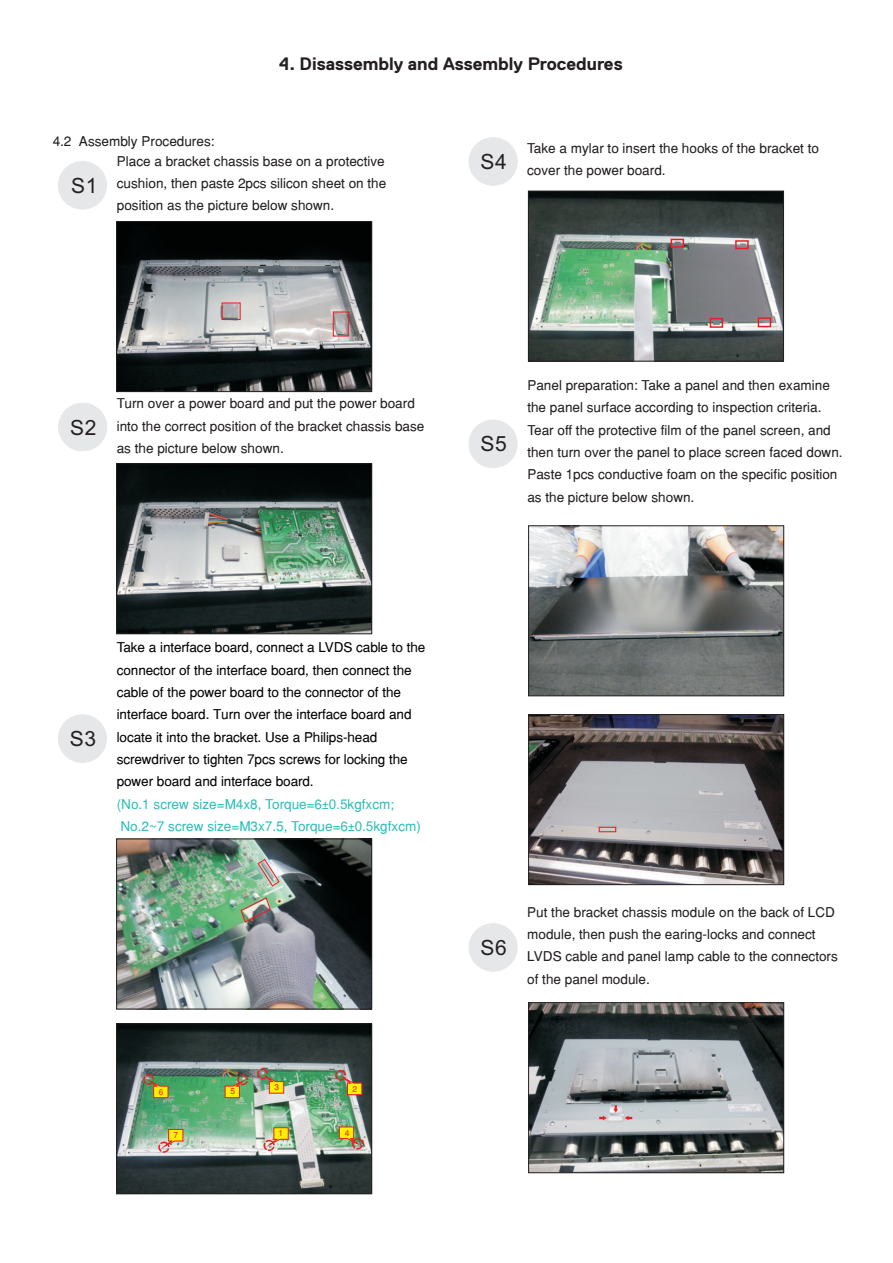
<style>
.page{position:relative;width:893px;height:1263px;background:#fff}
.page>*{position:absolute;margin:0;border:0;box-sizing:border-box;transform-origin:0 0}
.t1{font:21px "Arial";letter-spacing:.03em;color:#231f20}
.t2{font:700 18px "Dell Replica";color:#231f20}
.t3{font:13.5px/22.4px "Helvetica";color:#231f20}
.t4{font:13.5px/22.4px "Helvetica";letter-spacing:-.01em;color:#010202}
.t5{font:8.25px "Helvetica";color:#ee1d23}
.s1{color:#30beb9}
.s2{font-family:"Arial";font-size:12px;color:#30beb9}
.s3{font-family:"Arial";color:#30beb9}
</style>
<div class="page">
<img style="left:530px;top:528px;width:252px;height:166px">
<div style="left:528px;top:526px;width:256px;height:170px;border:1px solid #231f20"></div>
<div style="left:469px;top:138px;width:48px;height:47px;background:#e6e7e9;border:1px solid #e6e7e9;border-radius:50%"></div>
<img style="left:530px;top:1004px;width:252px;height:167px">
<div style="left:528px;top:1002px;width:256px;height:171px;border:1px solid #231f20"></div>
<div style="left:469px;top:420px;width:48px;height:48px;background:#e6e7e9;border:1px solid #e6e7e9;border-radius:50%"></div>
<div style="left:58px;top:403px;width:49px;height:48px;background:#e6e7e9;border:1px solid #e6e7e9;border-radius:50%"></div>
<img style="left:118px;top:223px;width:252px;height:167px">
<div style="left:116px;top:221px;width:256px;height:171px;border:1px solid #231f20"></div>
<div style="left:58px;top:161px;width:49px;height:48px;background:#e6e7e9;border:1px solid #e6e7e9;border-radius:50%"></div>
<img style="left:118px;top:841px;width:252px;height:166px">
<div style="left:116px;top:839px;width:256px;height:170px;border:1px solid #231f20"></div>
<img style="left:118px;top:466px;width:252px;height:166px">
<div style="left:116px;top:464px;width:256px;height:170px;border:1px solid #231f20"></div>
<div style="left:58px;top:715px;width:49px;height:48px;background:#e6e7e9;border:1px solid #e6e7e9;border-radius:50%"></div>
<svg style="left:240px;top:896px;width:31px;height:27px"></svg>
<div style="left:222px;top:302px;width:19px;height:18px;border:1px solid #ee1d23"></div>
<div style="left:333px;top:311px;width:16px;height:26px;border:1px solid #ee1d23"></div>
<svg style="left:257px;top:858px;width:23px;height:29px"></svg>
<img style="left:118px;top:1026px;width:252px;height:166px">
<div style="left:116px;top:1024px;width:256px;height:170px;border:1px solid #231f20"></div>
<svg style="left:337px;top:1074px;width:26px;height:21px"></svg>
<div style="left:335px;top:1070px;width:11px;height:11px;border:1px dashed #ee1d23;border-radius:50%"></div>
<svg style="left:263px;top:1127px;width:26px;height:22px"></svg>
<div style="left:264px;top:1140px;width:11px;height:11px;border:1px dashed #ee1d23;border-radius:50%"></div>
<svg style="left:143px;top:1077px;width:26px;height:21px"></svg>
<div style="left:143px;top:1074px;width:11px;height:11px;border:1px dashed #ee1d23;border-radius:50%"></div>
<svg style="left:224px;top:1077px;width:26px;height:21px"></svg>
<div style="left:237px;top:1074px;width:11px;height:11px;border:1px dashed #ee1d23;border-radius:50%"></div>
<div style="left:352px;top:1138px;width:11px;height:11px;border:1px dashed #ee1d23;border-radius:50%"></div>
<svg style="left:339px;top:1126px;width:25px;height:22px"></svg>
<svg style="left:259px;top:1072px;width:25px;height:22px"></svg>
<div style="left:257px;top:1068px;width:11px;height:11px;border:1px dashed #ee1d23;border-radius:50%"></div>
<svg style="left:158px;top:1129px;width:26px;height:21px"></svg>
<div style="left:158px;top:1142px;width:11px;height:11px;border:1px dashed #ee1d23;border-radius:50%"></div>
<img style="left:530px;top:193px;width:252px;height:166px">
<div style="left:528px;top:191px;width:256px;height:170px;border:1px solid #231f20"></div>
<div style="left:735px;top:240px;width:14px;height:9px;border:1px solid #ee1d23"></div>
<div style="left:671px;top:239px;width:13px;height:9px;border:1px solid #ee1d23"></div>
<div style="left:758px;top:317px;width:13px;height:10px;border:1px solid #ee1d23"></div>
<div style="left:710px;top:318px;width:13px;height:10px;border:1px solid #ee1d23"></div>
<img style="left:530px;top:716px;width:252px;height:167px">
<div style="left:528px;top:714px;width:256px;height:171px;border:1px solid #231f20"></div>
<div style="left:599px;top:827px;width:17px;height:5px;border:1px solid #ee1d23"></div>
<svg style="left:599px;top:1116px;width:8px;height:4px"></svg>
<svg style="left:625px;top:1116px;width:7px;height:4px"></svg>
<svg style="left:613px;top:1105px;width:5px;height:8px"></svg>
<div style="left:469px;top:923px;width:48px;height:48px;background:#e6e7e9;border:1px solid #e6e7e9;border-radius:50%"></div>
<h2 class="t2" style="left:279px;top:56px;width:345px">4. Disassembly and Assembly Procedures</h2>
<p class="t3" style="left:53px;top:132px;width:163px">4.2 Assembly Procedures:</p>
<p class="t3" style="left:480px;top:138px;width:340px;text-indent:47px">Take a mylar to insert the hooks of the bracket to<br><sup>S4</sup> cover the power board.</p>
<p class="t3" style="left:117px;top:151px;width:271px;text-align:justify">Place a bracket chassis base on a protective cushion, then paste 2pcs silicon sheet on the position as the picture below shown.</p>
<h1 class="t1" style="left:71px;top:178px;width:28px">S1</h1>
<h1 class="t1" style="left:70px;top:419px;width:28px">S2</h1>
<p class="t3" style="left:117px;top:394px;width:309px">Turn over a power board and put the power board into the correct position of the bracket chassis base as the picture below shown.</p>
<h1 class="t1" style="left:70px;top:731px;width:28px">S3</h1>
<p class="t4" style="left:117px;top:638px;width:310px">Take a interface board, connect a LVDS cable to the connector of the interface board, then connect the cable of the power board to the connector of the interface board. Turn over the interface board and locate it into the bracket. Use a Philips-head screwdriver to tighten 7pcs screws for locking the power board and interface board.<br><span class="s1">(No.1 screw size=M4x8, Torque=6</span><span class="s2">±</span><span class="s3">0.5</span><span class="s1">kgfxcm; No.2~7 screw size=M3x7.5, Torque=6</span><span class="s2">±</span><span class="s3">0.5</span><span class="s1">kgfxcm)</span></p>
<p class="t5" style="left:159px;top:1088px;width:6px">6</p>
<p class="t5" style="left:230px;top:1088px;width:6px">5</p>
<p class="t5" style="left:173px;top:1132px;width:6px">7</p>
<p class="t5" style="left:274px;top:1084px;width:6px">3</p>
<p class="t5" style="left:279px;top:1130px;width:6px">1</p>
<p class="t5" style="left:353px;top:1085px;width:6px">2</p>
<p class="t5" style="left:345px;top:1129px;width:6px">4</p>
<h1 class="t1" style="left:480px;top:436px;width:28px">S5</h1>
<p class="t3" style="left:527px;top:375px;width:317px">Panel preparation: Take a panel and then examine the panel surface according to inspection criteria.<br>Tear off the protective film of the panel screen, and then turn over the panel to place screen faced down.<br>Paste 1pcs conductive foam on the specific position as the picture below shown.</p>
<h1 class="t1" style="left:480px;top:940px;width:28px">S6</h1>
<p class="t3" style="left:527px;top:902px;width:312px">Put the bracket chassis module on the back of LCD module, then push the earing-locks and connect LVDS cable and panel lamp cable to the connectors of the panel module.</p>
</div>
